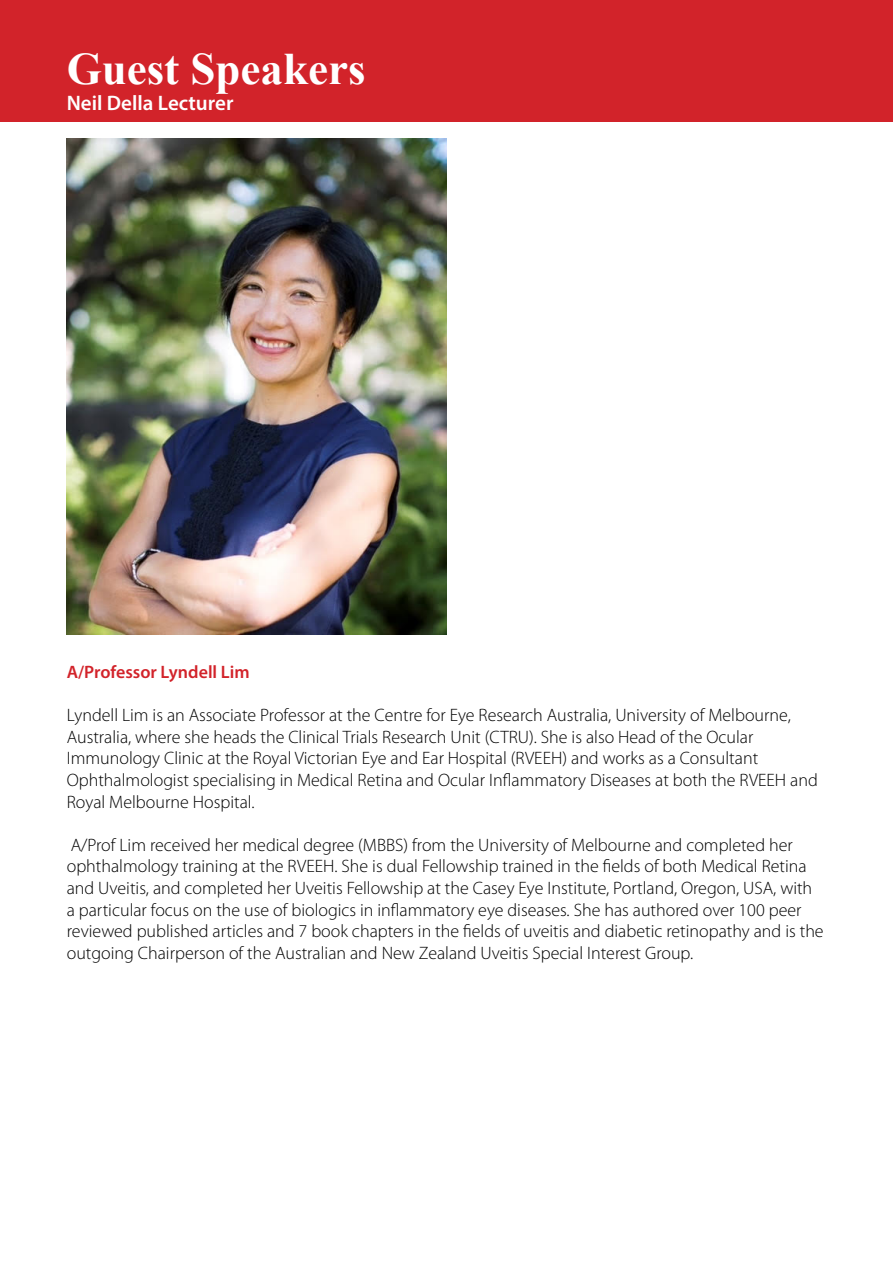
<style>
.page{position:relative;width:893px;height:1263px;background:#fff}
.page>*{position:absolute;margin:0;border:0;box-sizing:border-box;transform-origin:0 0}
.t1{font:700 45px "Times New Roman";color:#fff}
.t2{font:600 21px "Myriad Pro";color:#fff}
.t3{font:300 18px/21.6px "Myriad Pro";color:#000}
.t4{font:600 18px "Myriad Pro";color:#d2232a}
</style>
<div class="page">
<div style="left:0;top:0;width:893px;height:122px;background:#d2232a"></div>
<img style="left:67px;top:139px;width:379px;height:496px">
<h1 class="t1" style="left:67px;top:37px;width:300px">Guest Speakers</h1>
<p class="t2" style="left:67px;top:89px;width:168px">Neil Della Lecturer</p>
<p class="t4" style="left:67px;top:660px;width:184px">A/Professor Lyndell Lim</p>
<p class="t3" style="left:67px;top:705px;width:753px">Lyndell Lim is an Associate Professor at the Centre for Eye Research Australia, University of Melbourne, Australia, where she heads the Clinical Trials Research Unit (CTRU). She is also Head of the Ocular Immunology Clinic at the Royal Victorian Eye and Ear Hospital (RVEEH) and works as a Consultant Ophthalmologist specialising in Medical Retina and Ocular Inflammatory Diseases at both the RVEEH and Royal Melbourne Hospital.</p>
<p class="t3" style="left:67px;top:834px;width:758px">A/Prof Lim received her medical degree (MBBS) from the University of Melbourne and completed her ophthalmology training at the RVEEH. She is dual Fellowship trained in the fields of both Medical Retina and Uveitis, and completed her Uveitis Fellowship at the Casey Eye Institute, Portland, Oregon, USA, with a particular focus on the use of biologics in inflammatory eye diseases. She has authored over 100 peer reviewed published articles and 7 book chapters in the fields of uveitis and diabetic retinopathy and is the outgoing Chairperson of the Australian and New Zealand Uveitis Special Interest Group.</p>
</div>
